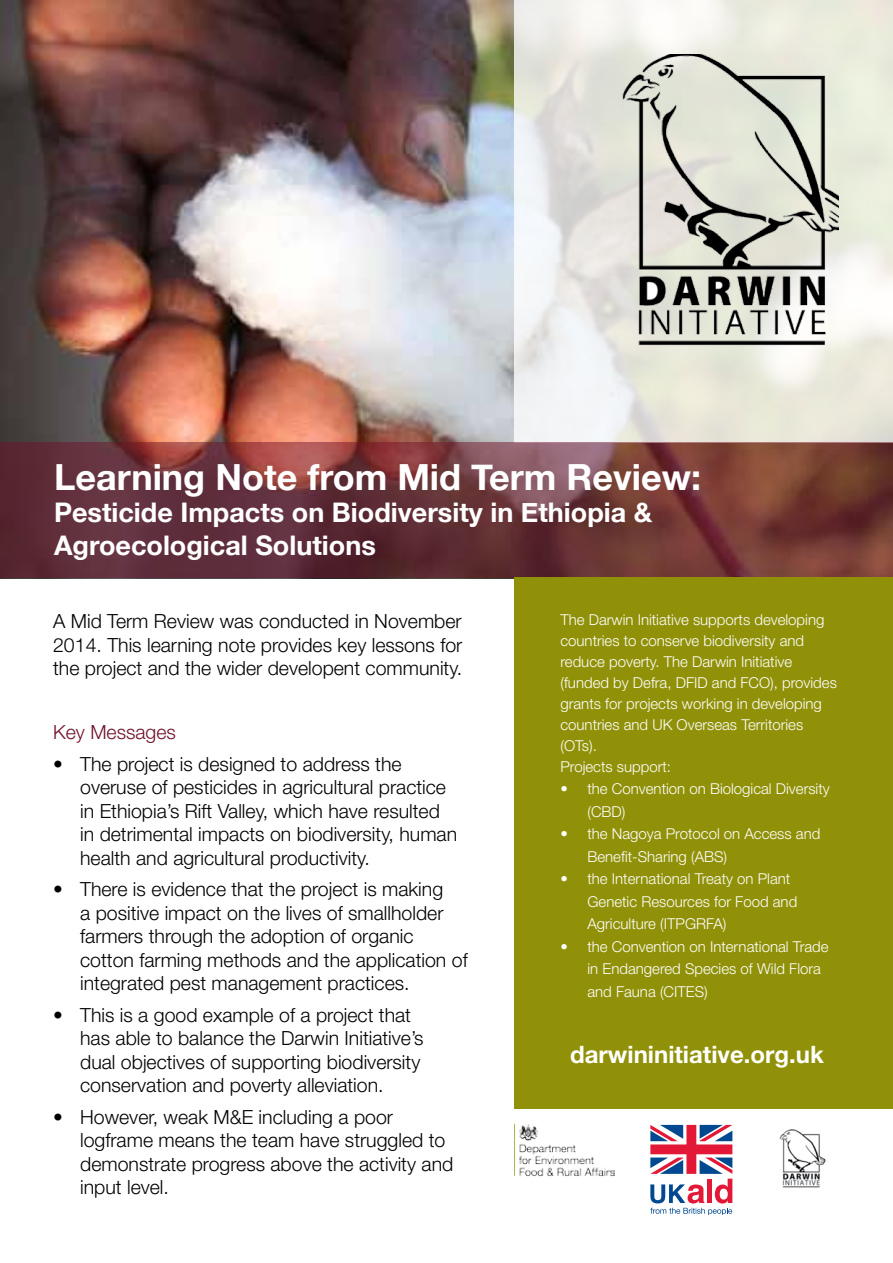
<style>
.page{position:relative;width:893px;height:1263px;background:#fff}
.page>*{position:absolute;margin:0;border:0;box-sizing:border-box;transform-origin:0 0}
.t1{font:700 36px "Helvetica Neue";color:#fff}
.t2{font:700 27px/32.4px "Helvetica Neue";color:#fff}
.t3{font:700 24px "Helvetica Neue LT Pro";color:#fff}
.t4{font:300 19.5px/23.4px "Helvetica Neue LT Pro";color:#000}
.t5{font:300 19.5px "Helvetica Neue LT Pro";color:#71112a}
.t6{font:300 15px/21px "Helvetica Neue LT Pro";color:#fff}
</style>
<div class="page">
<img style="left:0;top:0;width:514px;height:578px">
<svg style="left:514px;top:0;width:379px;height:442px;fill:#eceddf"></svg>
<img style="left:549px;top:54px;width:290px;height:301px">
<svg style="left:0;top:442px;width:893px;height:135px;background:#6d373a"></svg>
<div style="left:514px;top:577px;width:379px;height:532px;background:#909108"></div>
<img style="left:514px;top:1125px;width:101px;height:52px">
<img style="left:779px;top:1129px;width:47px;height:59px">
<svg style="left:650px;top:1125px;width:82px;height:89px"></svg>
<h1 class="t1" style="left:54px;top:455px;width:649px">Learning Note from Mid Term Review:</h1>
<h2 class="t2" style="left:54px;top:496px;width:600px">Pesticide Impacts on Biodiversity in Ethiopia &amp;<br>Agroecological Solutions</h2>
<p class="t4" style="left:53px;top:609px;width:411px;text-align:justify">A Mid Term Review was conducted in November 2014. This learning note provides key lessons for the project and the wider developent community.</p>
<p class="t5" style="left:53px;top:720px;width:124px">Key Messages</p>
<p class="t4" style="left:80px;top:752px;width:379px;text-indent:-27px">• The project is designed to address the overuse of pesticides in agricultural practice in Ethiopia’s Rift Valley, which have resulted in detrimental impacts on biodiversity, human health and agricultural productivity.</p>
<p class="t4" style="left:80px;top:877px;width:389px;text-indent:-27px">• There is evidence that the project is making<br>a positive impact on the lives of smallholder farmers through the adoption of organic cotton farming methods and the application of integrated pest management practices.</p>
<p class="t4" style="left:80px;top:1003px;width:345px;text-indent:-27px">• This is a good example of a project that has able to balance the Darwin Initiative’s dual objectives of supporting biodiversity conservation and poverty alleviation.</p>
<p class="t4" style="left:80px;top:1105px;width:375px;text-indent:-27px">• However, weak M&amp;E including a poor logframe means the team have struggled to demonstrate progress above the activity and input level.</p>
<p class="t6" style="left:560px;top:609px;width:278px">The Darwin Initiative supports developing countries to conserve biodiversity and reduce poverty. The Darwin Initiative (funded by Defra, DFID and FCO), provides grants for projects working in developing countries and UK Overseas Territories (OTs).<br>Projects support:</p>
<p class="t6" style="left:587px;top:777px;width:244px;line-height:22.5px;text-indent:-27px">• the Convention on Biological Diversity (CBD)</p>
<p class="t6" style="left:587px;top:822px;width:234px;line-height:22.5px;text-indent:-27px">• the Nagoya Protocol on Access and<br>Benefit-Sharing (ABS)</p>
<p class="t6" style="left:587px;top:867px;width:211px;line-height:22.5px;text-indent:-27px">• the International Treaty on Plant<br>Genetic Resources for Food and<br>Agriculture (ITPGRFA)</p>
<p class="t6" style="left:587px;top:935px;width:243px;line-height:22.5px;text-indent:-27px">• the Convention on International Trade in Endangered Species of Wild Flora and Fauna (CITES)</p>
<p class="t3" style="left:570px;top:1040px;width:255px">darwininitiative.org.uk</p>
</div>
